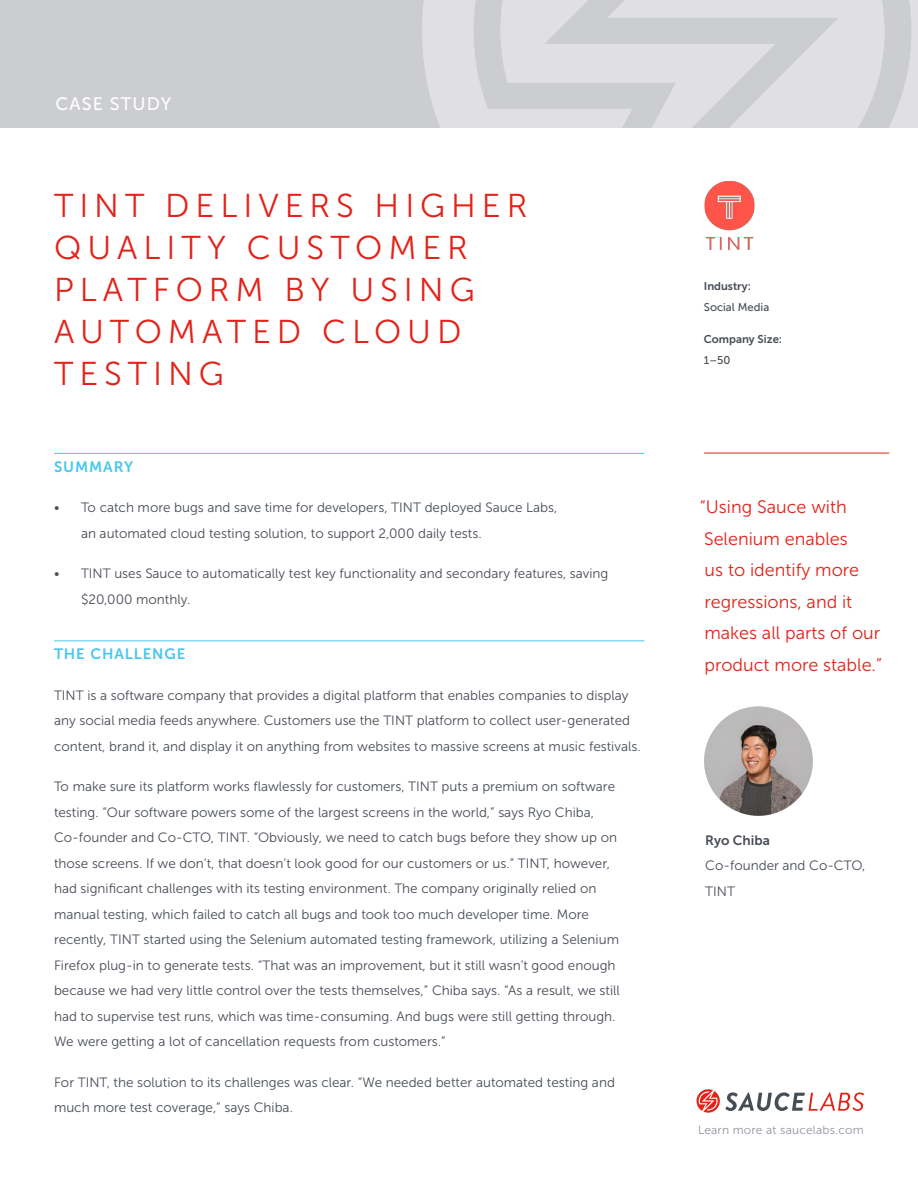
<style>
.page{position:relative;width:918px;height:1188px;background:#fff}
.page>*{position:absolute;margin:0;border:0;box-sizing:border-box;transform-origin:0 0}
.t1{font:33px/42px "Museo Sans 300";letter-spacing:.18em;color:#e2231a}
.Quotes{font:18px/31.5px "Museo Sans 300";color:#e2231a}
.t2{font:18px "Museo Sans 500";letter-spacing:.06em;color:#fff}
.t3{font:15px "Museo Sans 700";letter-spacing:.06em;color:#49c7ed}
.body{font:13.5px/25.5px "Museo Sans 300";color:#474c55}
.t4{font:12px "Museo Sans 300";letter-spacing:.015em;color:#92959d}
.side_bar_h{font:11.25px/21px "Museo Sans 500";color:#474c55}
.side_bar_h-2{font:11.25px/21px "Museo Sans 700";color:#474c55}
.s1{font-family:"Museo Sans 700"}
.s2{font-family:"Museo Sans 500"}
</style>
<div class="page">
<hr style="left:54px;top:453px;width:590px;height:1px;background:#49c7ed">
<hr style="left:54px;top:640px;width:590px;height:1px;background:#49c7ed">
<div style="left:0;top:0;width:918px;height:128px;background:#cccdd0"></div>
<svg style="left:422px;top:0;width:496px;height:128px;fill:#e0e0e2"></svg>
<svg style="left:697px;top:1089px;width:167px;height:24px"></svg>
<hr style="left:704px;top:453px;width:185px;height:1px;background:#e2231a">
<img style="left:704px;top:706px;width:109px;height:110px;border-radius:54px">
<img style="left:704px;top:181px;width:51px;height:69px">
<p class="t2" style="left:56px;top:93px;width:117px">CASE STUDY</p>
<h1 class="t1" style="left:54px;top:185px;width:475px">TINT DELIVERS HIGHER<br>QUALITY CUSTOMER<br>PLATFORM BY USING<br>AUTOMATED CLOUD<br>TESTING</h1>
<p class="t3" style="left:54px;top:458px;width:81px">SUMMARY</p>
<p class="body" style="left:81px;top:495px;width:478px;text-indent:-27px">• To catch more bugs and save time for developers, TINT deployed Sauce Labs, an automated cloud testing solution, to support 2,000 daily tests.</p>
<p class="body" style="left:81px;top:561px;width:529px;text-indent:-27px">• TINT uses Sauce to automatically test key functionality and secondary features, saving $20,000 monthly.</p>
<p class="t3" style="left:54px;top:646px;width:133px">THE CHALLENGE</p>
<p class="body" style="left:54px;top:682px;width:588px">TINT is a software company that provides a digital platform that enables companies to display any social media feeds anywhere. Customers use the TINT platform to collect user-generated content, brand it, and display it on anything from websites to massive screens at music festivals.</p>
<p class="body" style="left:54px;top:774px;width:567px">To make sure its platform works flawlessly for customers, TINT puts a premium on software testing. “Our software powers some of the largest screens in the world,” says Ryo Chiba, Co-founder and Co-CTO, TINT. “Obviously, we need to catch bugs before they show up on those screens. If we don’t, that doesn’t look good for our customers or us.” TINT, however, had significant challenges with its testing environment. The company originally relied on manual testing, which failed to catch all bugs and took too much developer time. More recently, TINT started using the Selenium automated testing framework, utilizing a Selenium Firefox plug-in to generate tests. “That was an improvement, but it still wasn’t good enough because we had very little control over the tests themselves,” Chiba says. “As a result, we still had to supervise test runs, which was time-consuming. And bugs were still getting through.<br>We were getting a lot of cancellation requests from customers.”</p>
<p class="body" style="left:54px;top:1069px;width:562px">For TINT, the solution to its challenges was clear. “We needed better automated testing and much more test coverage,” says Chiba.</p>
<p class="side_bar_h" style="left:704px;top:276px;width:67px"><span class="s1">Industry:<br></span>Social Media</p>
<p class="side_bar_h-2" style="left:704px;top:328px;width:80px">Company Size:<br><span class="s2">1–50</span></p>
<p class="Quotes" style="left:700px;top:492px;width:184px">“Using Sauce with<br>Selenium enables<br>us to identify more regressions, and it makes all parts of our product more stable.”</p>
<p class="body" style="left:705px;top:827px;width:162px"><span class="s1">Ryo Chiba<br></span>Co-founder and Co-CTO,<br>TINT</p>
<p class="t4" style="left:698px;top:1123px;width:167px">Learn more at saucelabs.com</p>
</div>
